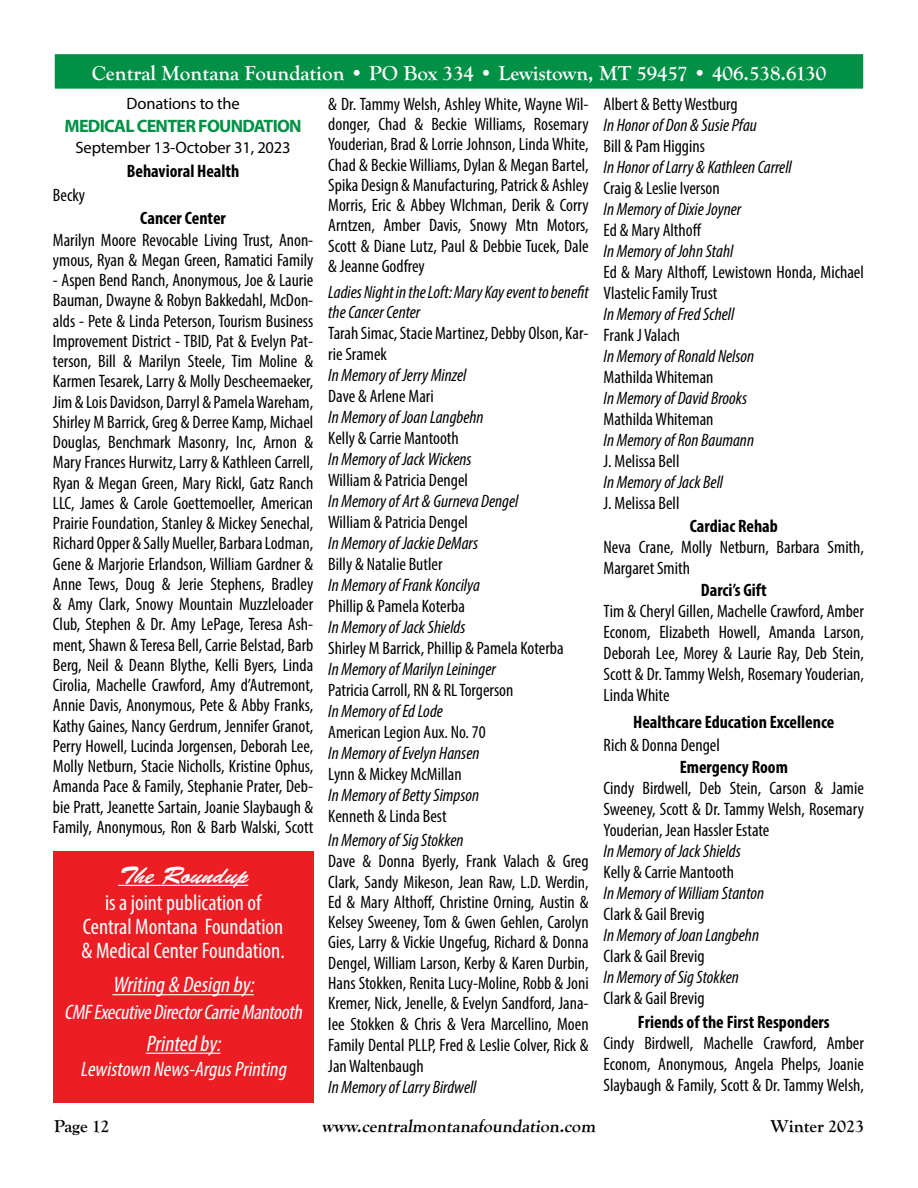
<style>
.page{position:relative;width:918px;height:1188px;background:#fff}
.page>*{position:absolute;margin:0;border:0;box-sizing:border-box;transform-origin:0 0}
.t1{font:italic 24px "Brush Script Std";color:#fff}
.t2{font:condensed 22.5px/24px "Myriad Pro";color:#fff;text-align:center}
.t3{font:italic condensed 22.5px "Myriad Pro";color:#fff}
.t4{font:700 21px "Goudy Old Style T";color:#fff}
.t5{font:italic condensed 21px "Myriad Pro";color:#fff}
.t6{font:condensed 18px/20.2px "Myriad Pro";color:#000;text-align:justify}
.t7{font:italic condensed 18px/20.2px "Myriad Pro";color:#000}
.t8{font:700 condensed 18px "Myriad Pro";color:#000}
.t9{font:700 18px "Goudy Old Style T";color:#000}
.t10{font:700 18px "Myriad Pro";letter-spacing:-.04em;color:#009046}
.t11{font:16.5px "Myriad Pro";letter-spacing:-.01em;color:#000}
</style>
<div class="page">
<div style="left:54px;top:53px;width:810px;height:36px;background:#009046"></div>
<div style="left:53px;top:53px;width:812px;height:37px;border:2px solid #fff"></div>
<svg style="left:62px;top:89px;width:242px;height:1px"></svg>
<div style="left:53px;top:851px;width:260px;height:252px;background:#ed1d24"></div>
<hr style="left:118px;top:885px;width:130px;height:1px;background:#fff">
<hr style="left:112px;top:994px;width:142px;height:1px;background:#fff">
<hr style="left:146px;top:1053px;width:74px;height:1px;background:#fff">
<p class="t4" style="left:92px;top:62px;width:736px">Central Montana Foundation • PO Box 334 • Lewistown, MT 59457 • 406.538.6130</p>
<p class="t11" style="left:127px;top:93px;width:115px">Donations to the</p>
<p class="t10" style="left:65px;top:114px;width:239px">MEDICAL CENTER FOUNDATION</p>
<p class="t11" style="left:76px;top:138px;width:217px">September 13-October 31, 2023</p>
<p class="t8" style="left:127px;top:160px;width:114px">Behavioral Health</p>
<p class="t6" style="left:53px;top:185px;width:34px">Becky</p>
<p class="t8" style="left:140px;top:207px;width:87px">Cancer Center</p>
<p class="t6" style="left:53px;top:229px;width:262px">Marilyn Moore Revocable Living Trust, Anon&shy;ymous, Ryan &amp; Megan Green, Ramatici Family</p>
<p class="t6" style="left:53px;top:270px;width:262px">- Aspen Bend Ranch, Anonymous, Joe &amp; Laurie Bauman, Dwayne &amp; Robyn Bakkedahl, McDon&shy;alds - Pete &amp; Linda Peterson, Tourism Business Improvement District - TBID, Pat &amp; Evelyn Pat&shy;terson, Bill &amp; Marilyn Steele, Tim Moline &amp; Karmen Tesarek, Larry &amp; Molly Descheemaeker, Jim &amp; Lois Davidson, Darryl &amp; Pamela Wareham, Shirley M Barrick, Greg &amp; Derree Kamp, Michael Douglas, Benchmark Masonry, Inc, Arnon &amp; Mary Frances Hurwitz, Larry &amp; Kathleen Carrell, Ryan &amp; Megan Green, Mary Rickl, Gatz Ranch LLC, James &amp; Carole Goettemoeller, American Prairie Foundation, Stanley &amp; Mickey Senechal, Richard Opper &amp; Sally Mueller, Barbara Lodman, Gene &amp; Marjorie Erlandson, William Gardner &amp; Anne Tews, Doug &amp; Jerie Stephens, Bradley &amp; Amy Clark, Snowy Mountain Muzzleloader Club, Stephen &amp; Dr. Amy LePage, Teresa Ash&shy;ment, Shawn &amp; Teresa Bell, Carrie Belstad, Barb Berg, Neil &amp; Deann Blythe, Kelli Byers, Linda Cirolia, Machelle Crawford, Amy d’Autremont, Annie Davis, Anonymous, Pete &amp; Abby Franks, Kathy Gaines, Nancy Gerdrum, Jennifer Granot, Perry Howell, Lucinda Jorgensen, Deborah Lee, Molly Netburn, Stacie Nicholls, Kristine Ophus, Amanda Pace &amp; Family, Stephanie Prater, Deb&shy;bie Pratt, Jeanette Sartain, Joanie Slaybaugh &amp; Family, Anonymous, Ron &amp; Barb Walski, Scott</p>
<h1 class="t1" style="left:118px;top:862px;width:132px">The Roundup</h1>
<p class="t2" style="left:82px;top:890px;width:205px">is a joint publication of<br>Central Montana Foundation &amp; Medical Center Foundation.</p>
<p class="t3" style="left:112px;top:971px;width:148px">Writing &amp; Design by:</p>
<p class="t5" style="left:64px;top:1000px;width:244px">CMFExecutiveDirectorCarrieMantooth</p>
<p class="t3" style="left:146px;top:1030px;width:81px">Printed by:</p>
<p class="t5" style="left:80px;top:1057px;width:212px">Lewistown News-ArgusPrinting</p>
<p class="t6" style="left:328px;top:93px;width:262px">&amp; Dr. Tammy Welsh, Ashley White, Wayne Wil&shy;donger, Chad &amp; Beckie Williams, Rosemary Youderian, Brad &amp; Lorrie Johnson, Linda White, Chad &amp; Beckie Williams, Dylan &amp; Megan Bartel, Spika Design &amp; Manufacturing, Patrick &amp; Ashley Morris, Eric &amp; Abbey WIchman, Derik &amp; Corry Arntzen, Amber Davis, Snowy Mtn Motors, Scott &amp; Diane Lutz, Paul &amp; Debbie Tucek, Dale &amp; Jeanne Godfrey</p>
<p class="t7" style="left:328px;top:282px;width:262px">Ladies Night in the Loft: Mary Kay event to benefit the Cancer Center</p>
<p class="t6" style="left:328px;top:323px;width:262px;line-height:21px">Tarah Simac, Stacie Martinez, Debby Olson, Kar&shy;rie Sramek</p>
<p class="t7" style="left:328px;top:365px;width:140px">In Memory of Jerry Minzel</p>
<p class="t6" style="left:328px;top:386px;width:107px">Dave &amp; Arlene Mari</p>
<p class="t7" style="left:328px;top:407px;width:157px">In Memory of Joan Langbehn</p>
<p class="t6" style="left:328px;top:428px;width:132px">Kelly &amp; Carrie Mantooth</p>
<p class="t7" style="left:328px;top:449px;width:145px">In Memory of Jack Wickens</p>
<p class="t6" style="left:328px;top:470px;width:141px">William &amp; Patricia Dengel</p>
<p class="t7" style="left:328px;top:491px;width:192px">In Memory of Art &amp; Gurneva Dengel</p>
<p class="t6" style="left:328px;top:512px;width:141px">William &amp; Patricia Dengel</p>
<p class="t7" style="left:328px;top:533px;width:151px">In Memory of Jackie DeMars</p>
<p class="t6" style="left:328px;top:554px;width:116px">Billy &amp; Natalie Butler</p>
<p class="t7" style="left:328px;top:575px;width:153px">In Memory of Frank Koncilya</p>
<p class="t6" style="left:328px;top:596px;width:138px">Phillip &amp; Pamela Koterba</p>
<p class="t7" style="left:328px;top:617px;width:139px">In Memory of Jack Shields</p>
<p class="t6" style="left:328px;top:638px;width:237px">Shirley M Barrick, Phillip &amp; Pamela Koterba</p>
<p class="t7" style="left:328px;top:659px;width:169px">In Memory of Marilyn Leininger</p>
<p class="t6" style="left:328px;top:680px;width:187px">Patricia Carroll, RN &amp; RL Torgerson</p>
<p class="t7" style="left:328px;top:701px;width:116px">In Memory of Ed Lode</p>
<p class="t6" style="left:328px;top:722px;width:159px">American Legion Aux. No. 70</p>
<p class="t7" style="left:328px;top:743px;width:153px">In Memory of Evelyn Hansen</p>
<p class="t6" style="left:328px;top:764px;width:135px">Lynn &amp; Mickey McMillan</p>
<p class="t7" style="left:328px;top:785px;width:153px">In Memory of Betty Simpson</p>
<p class="t6" style="left:328px;top:806px;width:120px">Kenneth &amp; Linda Best</p>
<p class="t7" style="left:328px;top:830px;width:137px">In Memory of Sig Stokken</p>
<p class="t6" style="left:328px;top:851px;width:262px">Dave &amp; Donna Byerly, Frank Valach &amp; Greg Clark, Sandy Mikeson, Jean Raw, L.D. Werdin, Ed &amp; Mary Althoff, Christine Orning, Austin &amp; Kelsey Sweeney, Tom &amp; Gwen Gehlen, Carolyn Gies, Larry &amp; Vickie Ungefug, Richard &amp; Donna Dengel, William Larson, Kerby &amp; Karen Durbin, Hans Stokken, Renita Lucy-Moline, Robb &amp; Joni Kremer, Nick, Jenelle, &amp; Evelyn Sandford, Jana&shy;lee Stokken &amp; Chris &amp; Vera Marcellino, Moen Family Dental PLLP, Fred &amp; Leslie Colver, Rick &amp; Jan Waltenbaugh</p>
<p class="t7" style="left:328px;top:1077px;width:150px">In Memory of Larry Birdwell</p>
<p class="t6" style="left:604px;top:94px;width:136px">Albert &amp; Betty Westburg</p>
<p class="t7" style="left:604px;top:115px;width:155px">In Honor of Don &amp; Susie Pfau</p>
<p class="t6" style="left:604px;top:136px;width:103px">Bill &amp; Pam Higgins</p>
<p class="t7" style="left:604px;top:157px;width:190px">In Honor of Larry &amp; Kathleen Carrell</p>
<p class="t6" style="left:604px;top:178px;width:118px">Craig &amp; Leslie Iverson</p>
<p class="t7" style="left:604px;top:199px;width:139px">In Memory of Dixie Joyner</p>
<p class="t6" style="left:604px;top:220px;width:99px">Ed &amp; Mary Althoff</p>
<p class="t7" style="left:604px;top:241px;width:131px">In Memory of John Stahl</p>
<p class="t6" style="left:604px;top:261px;width:262px;line-height:21px">Ed &amp; Mary Althoff, Lewistown Honda, Michael<br>Vlastelic Family Trust</p>
<p class="t7" style="left:604px;top:304px;width:132px">In Memory of Fred Schell</p>
<p class="t6" style="left:604px;top:325px;width:78px">Frank J Valach</p>
<p class="t7" style="left:604px;top:346px;width:152px">In Memory of Ronald Nelson</p>
<p class="t6" style="left:604px;top:367px;width:111px">Mathilda Whiteman</p>
<p class="t7" style="left:604px;top:388px;width:145px">In Memory of David Brooks</p>
<p class="t6" style="left:604px;top:409px;width:111px">Mathilda Whiteman</p>
<p class="t7" style="left:604px;top:430px;width:152px">In Memory of Ron Baumann</p>
<p class="t6" style="left:604px;top:451px;width:77px">J. Melissa Bell</p>
<p class="t7" style="left:604px;top:472px;width:121px">In Memory of Jack Bell</p>
<p class="t6" style="left:604px;top:493px;width:77px">J. Melissa Bell</p>
<p class="t8" style="left:690px;top:514px;width:90px">Cardiac Rehab</p>
<p class="t6" style="left:604px;top:536px;width:262px;line-height:21px">Neva Crane, Molly Netburn, Barbara Smith,<br>Margaret Smith</p>
<p class="t8" style="left:701px;top:579px;width:67px">Darci’s Gift</p>
<p class="t6" style="left:604px;top:600px;width:262px;line-height:21px">Tim &amp; Cheryl Gillen, Machelle Crawford, Amber Econom, Elizabeth Howell, Amanda Larson, Deborah Lee, Morey &amp; Laurie Ray, Deb Stein, Scott &amp; Dr. Tammy Welsh, Rosemary Youderian, Linda White</p>
<p class="t8" style="left:633px;top:711px;width:203px">Healthcare Education Excellence</p>
<p class="t6" style="left:604px;top:734px;width:118px">Rich &amp; Donna Dengel</p>
<p class="t8" style="left:680px;top:756px;width:110px">Emergency Room</p>
<p class="t6" style="left:604px;top:777px;width:262px;line-height:21px">Cindy Birdwell, Deb Stein, Carson &amp; Jamie Sweeney, Scott &amp; Dr. Tammy Welsh, Rosemary Youderian, Jean Hassler Estate</p>
<p class="t7" style="left:604px;top:841px;width:139px">In Memory of Jack Shields</p>
<p class="t6" style="left:604px;top:862px;width:132px">Kelly &amp; Carrie Mantooth</p>
<p class="t7" style="left:604px;top:883px;width:162px">In Memory of William Stanton</p>
<p class="t6" style="left:604px;top:904px;width:103px">Clark &amp; Gail Brevig</p>
<p class="t7" style="left:604px;top:925px;width:157px">In Memory of Joan Langbehn</p>
<p class="t6" style="left:604px;top:946px;width:103px">Clark &amp; Gail Brevig</p>
<p class="t7" style="left:604px;top:967px;width:137px">In Memory of Sig Stokken</p>
<p class="t6" style="left:604px;top:988px;width:103px">Clark &amp; Gail Brevig</p>
<p class="t8" style="left:638px;top:1011px;width:193px">Friends of the First Responders</p>
<p class="t6" style="left:604px;top:1033px;width:262px;line-height:21px">Cindy Birdwell, Machelle Crawford, Amber Econom, Anonymous, Angela Phelps, Joanie Slaybaugh &amp; Family, Scott &amp; Dr. Tammy Welsh,</p>
<p class="t9" style="left:54px;top:1115px;width:57px">Page 12</p>
<p class="t9" style="left:322px;top:1115px;width:278px">www.centralmontanafoundation.com</p>
<p class="t9" style="left:771px;top:1115px;width:95px">Winter 2023</p>
</div>
